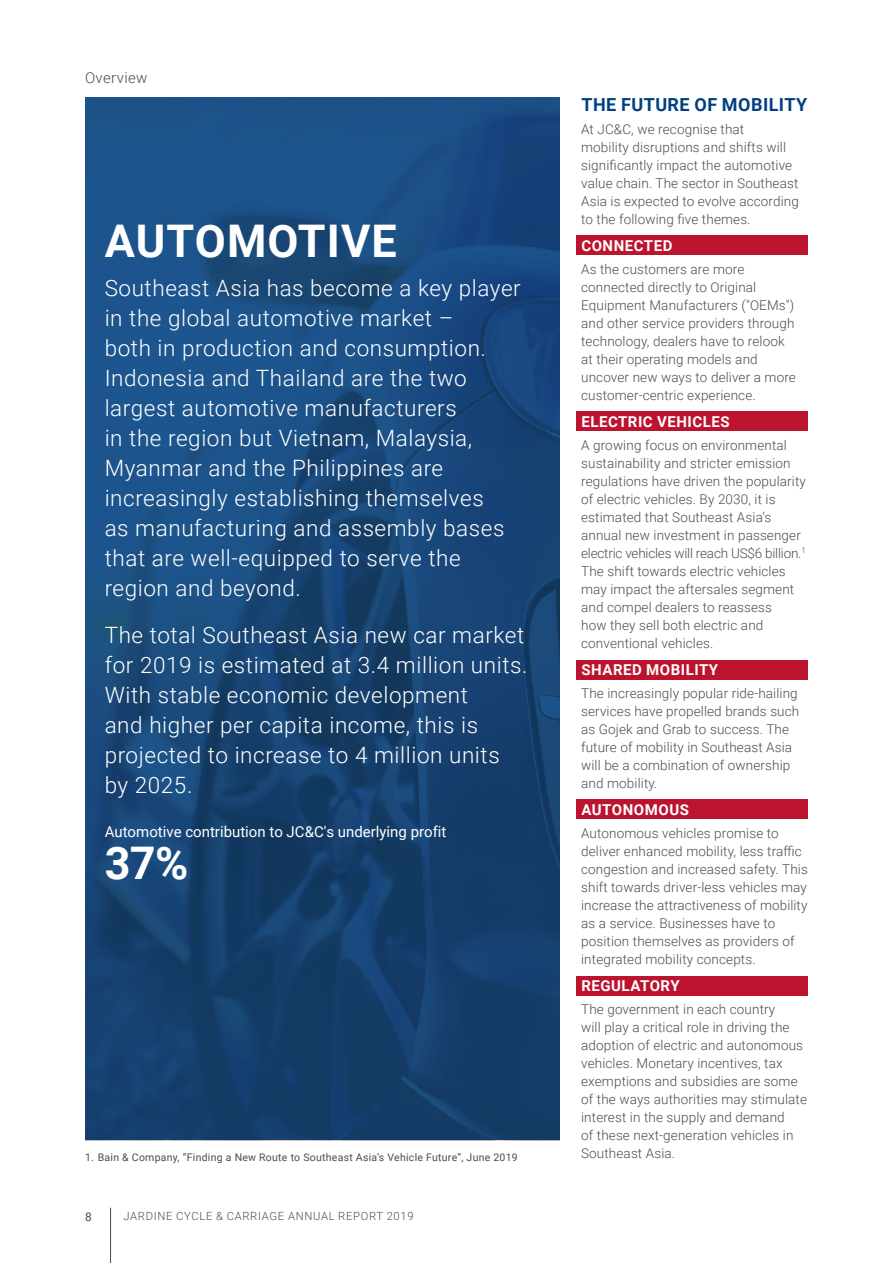
<style>
.page{position:relative;width:893px;height:1263px;background:#fff}
.page>*{position:absolute;margin:0;border:0;box-sizing:border-box;transform-origin:0 0}
.Introduction-Title{font:700 45px "Roboto";letter-spacing:.025em;color:#fff}
.S-Figure{font:700 45px "Roboto";color:#fff}
.Intro{font:300 22.5px/30px "Roboto";letter-spacing:.025em;color:#fff}
.Heading-1{font:700 18px "Roboto";letter-spacing:.025em;color:#014081}
.Strategy_Heading_2{font:700 15px "Roboto";letter-spacing:.035em;color:#fff}
.ATG-intro-bodytext-1{font:15px "Roboto";color:#fff}
.Running-Header{font:300 15px "Roboto";letter-spacing:.025em;color:#4b4c4d}
.Bodytext-Automotive{font:300 13.5px/18px "Roboto";letter-spacing:.01em;color:#4b4c4d}
.Running-Page{font:12px "Roboto";color:#4b4c4d}
.Running-Footers{font:300 11.25px "Roboto";letter-spacing:.06em;color:#4b4c4d}
.Footnote_-_no_para_s{font:10.5px "Roboto";letter-spacing:.025em;color:#4b4c4d}
</style>
<div class="page">
<div style="left:576px;top:976px;width:232px;height:20px;background:#bc142f"></div>
<svg style="left:85px;top:98px;width:475px;height:1042px;background:#184677"></svg>
<div style="left:576px;top:660px;width:232px;height:20px;background:#bc142f"></div>
<div style="left:576px;top:799px;width:232px;height:20px;background:#bc142f"></div>
<div style="left:576px;top:235px;width:232px;height:20px;background:#bc142f"></div>
<div style="left:576px;top:412px;width:232px;height:19px;background:#bc142f"></div>
<hr style="left:110px;top:1208px;width:1px;height:55px;background:#4b4c4d">
<p class="Running-Header" style="left:85px;top:67px;width:64px">Overview</p>
<p class="Introduction-Title" style="left:105px;top:210px;width:294px">AUTOMOTIVE</p>
<p class="Intro" style="left:105px;top:272px;width:418px">Southeast Asia has become a key player in the global automotive market –<br>both in production and consumption.<br>Indonesia and Thailand are the two largest automotive manufacturers<br>in the region but Vietnam, Malaysia, Myanmar and the Philippines are increasingly establishing themselves<br>as manufacturing and assembly bases that are well-equipped to serve the region and beyond.</p>
<p class="Intro" style="left:105px;top:619px;width:424px">The total Southeast Asia new car market for 2019 is estimated at 3.4 million units.<br>With stable economic development<br>and higher per capita income, this is projected to increase to 4 million units by 2025.</p>
<p class="ATG-intro-bodytext-1" style="left:105px;top:821px;width:343px">Automotive contribution to JC&amp;C's underlying profit</p>
<p class="S-Figure" style="left:105px;top:831px;width:85px">37%</p>
<p class="Footnote_-_no_para_s" style="left:85px;top:1150px;width:434px">1. Bain &amp; Company, “Finding a New Route to Southeast Asia’s Vehicle Future”, June 2019</p>
<p class="Running-Page" style="left:85px;top:1208px;width:8px">8</p>
<p class="Running-Footers" style="left:124px;top:1208px;width:292px">JARDINE CYCLE &amp; CARRIAGE ANNUAL REPORT 2019</p>
<p class="Heading-1" style="left:581px;top:92px;width:227px">THE FUTURE OF MOBILITY</p>
<p class="Bodytext-Automotive" style="left:581px;top:119px;width:219px">At JC&amp;C, we recognise that<br>mobility disruptions and shifts will significantly impact the automotive value chain. The sector in Southeast Asia is expected to evolve according to the following five themes.</p>
<p class="Strategy_Heading_2" style="left:581px;top:235px;width:93px">CONNECTED</p>
<p class="Bodytext-Automotive" style="left:581px;top:259px;width:216px">As the customers are more connected directly to Original<br>Equipment Manufacturers ("OEMs") and other service providers through technology, dealers have to relook at their operating models and uncover new ways to deliver a more customer-centric experience.</p>
<p class="Strategy_Heading_2" style="left:581px;top:411px;width:150px">ELECTRIC VEHICLES</p>
<p class="Bodytext-Automotive" style="left:581px;top:435px;width:226px">A growing focus on environmental sustainability and stricter emission regulations have driven the popularity of electric vehicles. By 2030, it is estimated that Southeast Asia’s annual new investment in passenger electric vehicles will reach US$6 billion.<sup>1<br></sup>The shift towards electric vehicles may impact the aftersales segment and compel dealers to reassess<br>how they sell both electric and conventional vehicles.</p>
<p class="Strategy_Heading_2" style="left:581px;top:659px;width:138px">SHARED MOBILITY</p>
<p class="Bodytext-Automotive" style="left:581px;top:683px;width:220px">The increasingly popular ride-hailing services have propelled brands such as Gojek and Grab to success. The future of mobility in Southeast Asia will be a combination of ownership and mobility.</p>
<p class="Strategy_Heading_2" style="left:581px;top:799px;width:109px">AUTONOMOUS</p>
<p class="Bodytext-Automotive" style="left:581px;top:823px;width:228px">Autonomous vehicles promise to deliver enhanced mobility, less traffic congestion and increased safety. This shift towards driver-less vehicles may increase the attractiveness of mobility as a service. Businesses have to position themselves as providers of integrated mobility concepts.</p>
<p class="Strategy_Heading_2" style="left:581px;top:975px;width:100px">REGULATORY</p>
<p class="Bodytext-Automotive" style="left:581px;top:999px;width:227px">The government in each country<br>will play a critical role in driving the adoption of electric and autonomous vehicles. Monetary incentives, tax exemptions and subsidies are some of the ways authorities may stimulate interest in the supply and demand<br>of these next-generation vehicles in Southeast Asia.</p>
</div>
